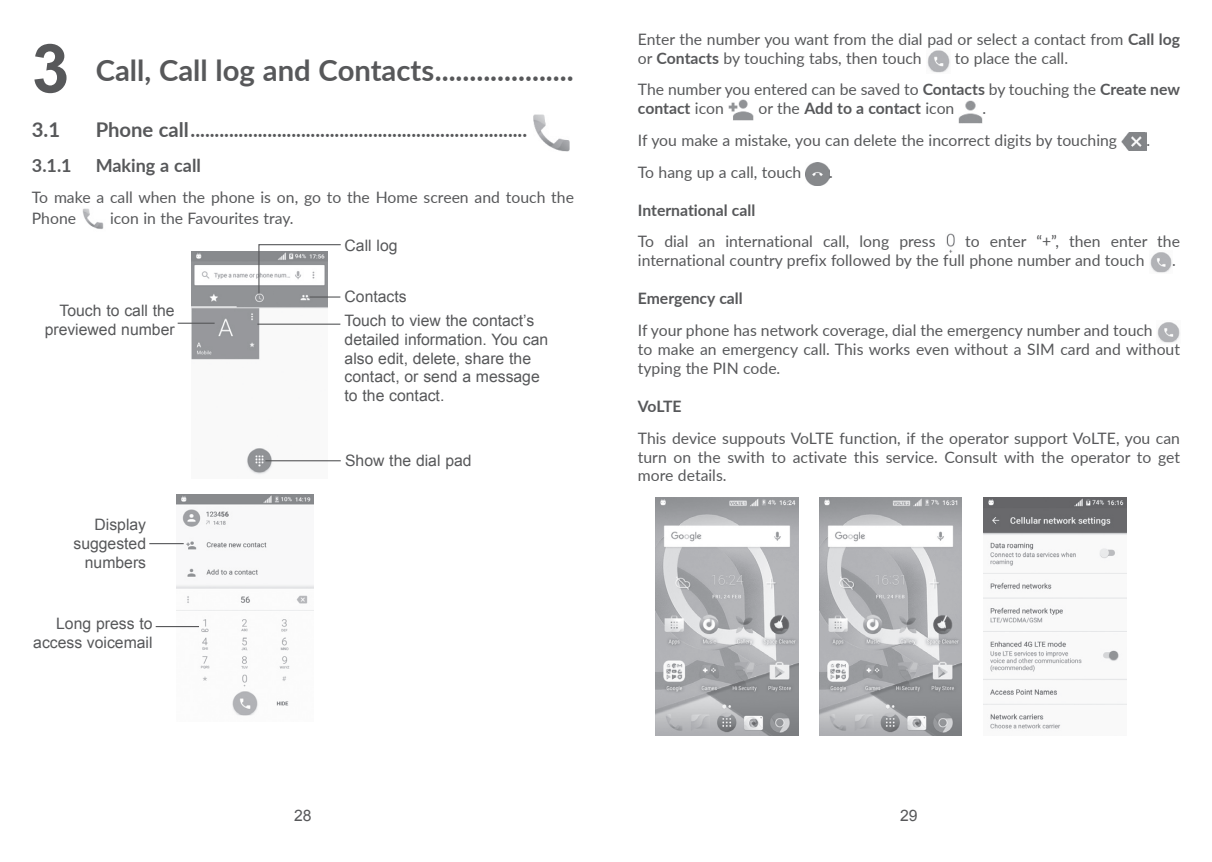
<style>
.page{position:relative;width:1212px;height:862px;background:#fff}
.page>*{position:absolute;margin:0;border:0;box-sizing:border-box;transform-origin:0 0}
.t1{font:700 67.5px "Arial";color:#57585a}
.t2{font:700 29.25px "Lato";color:#57585a}
.t3{font:700 20.25px "Lato";color:#57585a}
.t4{font:700 18px "Lato";color:#57585a}
.Body{font:15.75px/18.9px "Lato";color:#57585a}
.t5{font:15.75px/18.9px "Arial";color:#57585a;text-align:right}
.Heading_3{font:700 15.75px "Lato";color:#57585a}
.Body-2{font:700 15.75px "Lato";color:#57585a}
.s1{font-weight:700}
.s2{font-weight:400}
</style>
<div class="page">
<img style="left:533px;top:114px;width:37px;height:38px">
<img style="left:82px;top:208px;width:22px;height:21px">
<img style="left:192px;top:251px;width:136px;height:224px">
<hr style="left:257px;top:323px;width:83px;height:1px;background:#57585a">
<hr style="left:178px;top:322px;width:37px;height:1px;background:#57585a">
<hr style="left:265px;top:460px;width:76px;height:1px;background:#57585a">
<svg style="left:258px;top:244px;width:83px;height:50px"></svg>
<hr style="left:309px;top:296px;width:31px;height:1px;background:#57585a">
<img style="left:177px;top:494px;width:136px;height:222px">
<hr style="left:149px;top:542px;width:35px;height:2px;background:#57585a">
<hr style="left:156px;top:625px;width:43px;height:1px;background:#57585a">
<img style="left:927px;top:50px;width:23px;height:23px">
<img style="left:728px;top:99px;width:26px;height:21px">
<img style="left:959px;top:100px;width:23px;height:24px">
<img style="left:1121px;top:133px;width:25px;height:17px">
<img style="left:806px;top:162px;width:23px;height:23px">
<img style="left:946px;top:233px;width:9px;height:20px">
<img style="left:1150px;top:252px;width:22px;height:21px">
<img style="left:1157px;top:322px;width:23px;height:21px">
<img style="left:656px;top:497px;width:142px;height:238px">
<img style="left:819px;top:497px;width:143px;height:238px">
<img style="left:984px;top:497px;width:142px;height:232px">
<p class="t1" style="left:32px;top:24px;width:39px">3</p>
<p class="t2" style="left:96px;top:49px;width:479px">Call, Call log and Contacts....................</p>
<p class="t3" style="left:32px;top:115px;width:30px">3.1</p>
<p class="t3" style="left:96px;top:115px;width:433px">Phone call......................................................................</p>
<p class="t4" style="left:32px;top:152px;width:41px">3.1.1</p>
<p class="t4" style="left:96px;top:152px;width:107px">Making a call</p>
<p class="Body" style="left:32px;top:186px;width:544px;line-height:20.2px">To make a call when the phone is on, go to the Home screen and touch the<br>Phone</p>
<p class="Body" style="left:110px;top:207px;width:185px">icon in the Favourites tray.</p>
<p class="t5" style="left:45px;top:301px;width:132px">Touch to call the previewed number</p>
<p class="t5" style="left:73px;top:515px;width:74px">Display suggested numbers</p>
<p class="t5" style="left:33px;top:613px;width:121px">Long press to access voicemail</p>
<p class="t5" style="left:345px;top:236px;width:54px">Call log</p>
<p class="t5" style="left:345px;top:287px;width:64px">Contacts</p>
<p class="t5" style="left:345px;top:311px;width:205px;text-align:left">Touch to view the contact’s detailed information. You can also edit, delete, share the contact, or send a message to the contact.</p>
<p class="t5" style="left:345px;top:451px;width:128px">Show the dial pad</p>
<p class="Body" style="left:638px;top:29px;width:544px">Enter the number you want from the dial pad or select a contact from <span class="s1">Call log </span>or <span class="s1">Contacts</span> by touching tabs, then touch</p>
<p class="Body" style="left:955px;top:48px;width:115px">to place the call.</p>
<p class="Body" style="left:638px;top:79px;width:544px">The number you entered can be saved to <span class="s1">Contacts</span> by touching the <span class="s1">Create new contact</span> icon</p>
<p class="Body-2" style="left:758px;top:97px;width:197px"><span class="s2">or the</span> Add to a contact <span class="s2">icon</span></p>
<p class="Body" style="left:982px;top:98px;width:5px">.</p>
<p class="Body" style="left:638px;top:130px;width:481px">If you make a mistake, you can delete the incorrect digits by touching</p>
<p class="Body" style="left:1146px;top:130px;width:5px">.</p>
<p class="Body" style="left:638px;top:161px;width:165px">To hang up a call, touch</p>
<p class="Body" style="left:829px;top:161px;width:5px">.</p>
<p class="Heading_3" style="left:638px;top:198px;width:119px">International call</p>
<p class="Body" style="left:638px;top:231px;width:299px">To dial an international call, long press</p>
<p class="Body" style="left:638px;top:231px;width:544px;text-indent:327px">to enter “+”, then enter the international country prefix followed by the full phone number and touch</p>
<p class="Body" style="left:1172px;top:250px;width:5px">.</p>
<p class="Heading_3" style="left:638px;top:287px;width:106px">Emergency call</p>
<p class="Body" style="left:638px;top:320px;width:544px">If your phone has network coverage, dial the emergency number and touch<br>to make an emergency call. This works even without a SIM card and without typing the PIN code.</p>
<p class="Heading_3" style="left:638px;top:394px;width:45px">VoLTE</p>
<p class="Body" style="left:638px;top:427px;width:544px;text-align:justify">This device suppouts VoLTE function, if the operator support VoLTE, you can turn on the swith to activate this service. Consult with the operator to get more details.</p>
<p class="t5" style="left:294px;top:806px;width:19px">28</p>
<p class="t5" style="left:900px;top:806px;width:19px">29</p>
</div>
